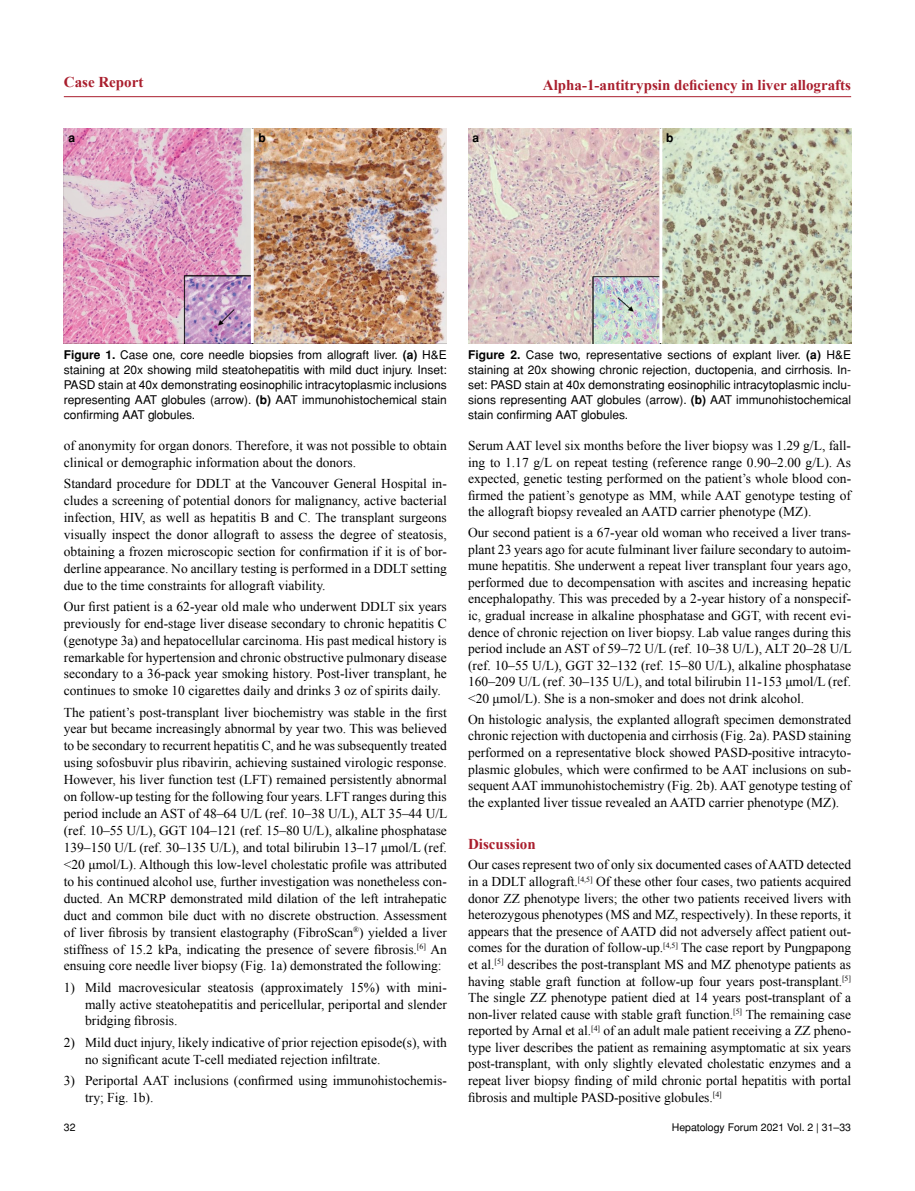
<style>
.page{position:relative;width:915px;height:1191px;background:#fff}
.page>*{position:absolute;margin:0;border:0;box-sizing:border-box;transform-origin:0 0}
.t1{font:700 15px "Times New Roman";color:#a91e2d}
.t2{font:13.5px/16.6px "Times New Roman";color:#000;text-align:justify}
.t3{font:12px/15px "Helvetica Normal Tr";color:#000;text-align:justify}
.t4{font:700 12px "Helvetica Tr";color:#000}
.t5{font:10.5px "Helvetica Normal Tr";color:#000}
.s1{font-family:"Helvetica Tr";font-weight:700}
</style>
<div class="page">
<hr style="left:64px;top:96px;width:786px;height:1px;background:#a91e2d">
<img style="left:64px;top:128px;width:382px;height:215px">
<hr style="left:251px;top:128px;width:3px;height:215px;background:#fff">
<img style="left:468px;top:128px;width:382px;height:215px">
<hr style="left:659px;top:128px;width:3px;height:215px;background:#fff">
<p class="t1" style="left:64px;top:71px;width:81px">Case Report</p>
<p class="t1" style="left:542px;top:74px;width:310px">Alpha-1-antitrypsin deficiency in liver allografts</p>
<p class="t4" style="left:68px;top:130px;width:8px">a</p>
<p class="t4" style="left:258px;top:130px;width:9px">b</p>
<p class="t4" style="left:472px;top:130px;width:8px">a</p>
<p class="t4" style="left:666px;top:130px;width:9px">b</p>
<p class="t3" style="left:64px;top:347px;width:384px"><span class="s1">Figure 1.</span> Case one, core needle biopsies from allograft liver. <span class="s1">(a)</span> H&amp;E staining at 20x showing mild steatohepatitis with mild duct injury. Inset:<br>PASD stain at 40x demonstrating eosinophilic intracytoplasmic inclusions representing AAT globules (arrow). <span class="s1">(b)</span> AAT immunohistochemical stain confirming AAT globules.</p>
<p class="t2" style="left:64px;top:437px;width:384px">of anonymity for organ donors. Therefore, it was not possible to obtain clinical or demographic information about the donors.</p>
<p class="t2" style="left:64px;top:475px;width:384px">Standard procedure for DDLT at the Vancouver General Hospital in&shy;cludes a screening of potential donors for malignancy, active bacterial infection, HIV, as well as hepatitis B and C. The transplant surgeons visually inspect the donor allograft to assess the degree of steatosis, obtaining a frozen microscopic section for confirmation if it is of bor&shy;derline appearance. No ancillary testing is performed in a DDLT setting due to the time constraints for allograft viability.</p>
<p class="t2" style="left:64px;top:597px;width:384px">Our first patient is a 62-year old male who underwent DDLT six years previously for end-stage liver disease secondary to chronic hepatitis C (genotype 3a) and hepatocellular carcinoma. His past medical history is remarkable for hypertension and chronic obstructive pulmonary disease secondary to a 36-pack year smoking history. Post-liver transplant, he continues to smoke 10 cigarettes daily and drinks 3 oz of spirits daily.</p>
<p class="t2" style="left:64px;top:703px;width:385px">The patient’s post-transplant liver biochemistry was stable in the first year but became increasingly abnormal by year two. This was believed to be secondary to recurrent hepatitis C, and he was subsequently treated using sofosbuvir plus ribavirin, achieving sustained virologic response.<br>However, his liver function test (LFT) remained persistently abnormal on follow-up testing for the following four years. LFT ranges during this period include an AST of 48–64 U/L (ref. 10–38 U/L), ALT 35–44 U/L (ref. 10–55 U/L), GGT 104–121 (ref. 15–80 U/L), alkaline phosphatase 139–150 U/L (ref. 30–135 U/L), and total bilirubin 13–17 μmol/L (ref. &lt;20 μmol/L). Although this low-level cholestatic profile was attributed to his continued alcohol use, further investigation was nonetheless con&shy;ducted. An MCRP demonstrated mild dilation of the left intrahepatic duct and common bile duct with no discrete obstruction. Assessment of liver fibrosis by transient elastography (FibroScan<sup>®</sup>) yielded a liver stiffness of 15.2 kPa, indicating the presence of severe fibrosis.<sup>[6]</sup> An ensuing core needle liver biopsy (Fig. 1a) demonstrated the following:</p>
<p class="t2" style="left:85px;top:978px;width:363px;text-indent:-21px">1) Mild macrovesicular steatosis (approximately 15%) with mini&shy;mally active steatohepatitis and pericellular, periportal and slender bridging fibrosis.</p>
<p class="t2" style="left:85px;top:1033px;width:363px;text-indent:-21px">2) Mild duct injury, likely indicative of prior rejection episode(s), with no significant acute T-cell mediated rejection infiltrate.</p>
<p class="t2" style="left:85px;top:1071px;width:363px;text-indent:-21px">3) Periportal AAT inclusions (confirmed using immunohistochemis&shy;try; Fig. 1b).</p>
<p class="t3" style="left:468px;top:347px;width:384px"><span class="s1">Figure 2.</span> Case two, representative sections of explant liver. <span class="s1">(a)</span> H&amp;E staining at 20x showing chronic rejection, ductopenia, and cirrhosis. In&shy;set: PASD stain at 40x demonstrating eosinophilic intracytoplasmic inclu&shy;sions representing AAT globules (arrow). <span class="s1">(b)</span> AAT immunohistochemical stain confirming AAT globules.</p>
<p class="t2" style="left:468px;top:437px;width:384px">Serum AAT level six months before the liver biopsy was 1.29 g/L, fall&shy;ing to 1.17 g/L on repeat testing (reference range 0.90–2.00 g/L). As expected, genetic testing performed on the patient’s whole blood con&shy;firmed the patient’s genotype as MM, while AAT genotype testing of the allograft biopsy revealed an AATD carrier phenotype (MZ).</p>
<p class="t2" style="left:468px;top:524px;width:385px">Our second patient is a 67-year old woman who received a liver trans&shy;plant 23 years ago for acute fulminant liver failure secondary to autoim&shy;mune hepatitis. She underwent a repeat liver transplant four years ago, performed due to decompensation with ascites and increasing hepatic encephalopathy. This was preceded by a 2-year history of a nonspecif&shy;ic, gradual increase in alkaline phosphatase and GGT, with recent evi&shy;dence of chronic rejection on liver biopsy. Lab value ranges during this period include an AST of 59–72 U/L (ref. 10–38 U/L), ALT 20–28 U/L (ref. 10–55 U/L), GGT 32–132 (ref. 15–80 U/L), alkaline phosphatase 160–209 U/L (ref. 30–135 U/L), and total bilirubin 11-153 μmol/L (ref. &lt;20 μmol/L). She is a non-smoker and does not drink alcohol.</p>
<p class="t2" style="left:468px;top:711px;width:384px">On histologic analysis, the explanted allograft specimen demonstrated chronic rejection with ductopenia and cirrhosis (Fig. 2a). PASD staining performed on a representative block showed PASD-positive intracyto&shy;plasmic globules, which were confirmed to be AAT inclusions on sub&shy;sequent AAT immunohistochemistry (Fig. 2b). AAT genotype testing of the explanted liver tissue revealed an AATD carrier phenotype (MZ).</p>
<p class="t1" style="left:468px;top:833px;width:69px">Discussion</p>
<p class="t2" style="left:468px;top:856px;width:384px">Our cases represent two of only six documented cases of AATD detected in a DDLT allograft.<sup>[4,5]</sup> Of these other four cases, two patients acquired donor ZZ phenotype livers; the other two patients received livers with heterozygous phenotypes (MS and MZ, respectively). In these reports, it appears that the presence of AATD did not adversely affect patient out&shy;comes for the duration of follow-up.<sup>[4,5]</sup> The case report by Pungpapong et al.<sup>[5]</sup> describes the post-transplant MS and MZ phenotype patients as having stable graft function at follow-up four years post-transplant.<sup>[5] </sup>The single ZZ phenotype patient died at 14 years post-transplant of a non-liver related cause with stable graft function.<sup>[5]</sup> The remaining case reported by Arnal et al.<sup>[4]</sup> of an adult male patient receiving a ZZ pheno&shy;type liver describes the patient as remaining asymptomatic at six years post-transplant, with only slightly elevated cholestatic enzymes and a repeat liver biopsy finding of mild chronic portal hepatitis with portal fibrosis and multiple PASD-positive globules.<sup>[4]</sup></p>
<p class="t5" style="left:64px;top:1120px;width:13px">32</p>
<p class="t5" style="left:671px;top:1120px;width:181px">Hepatology Forum 2021 Vol. 2 | 31–33</p>
</div>
